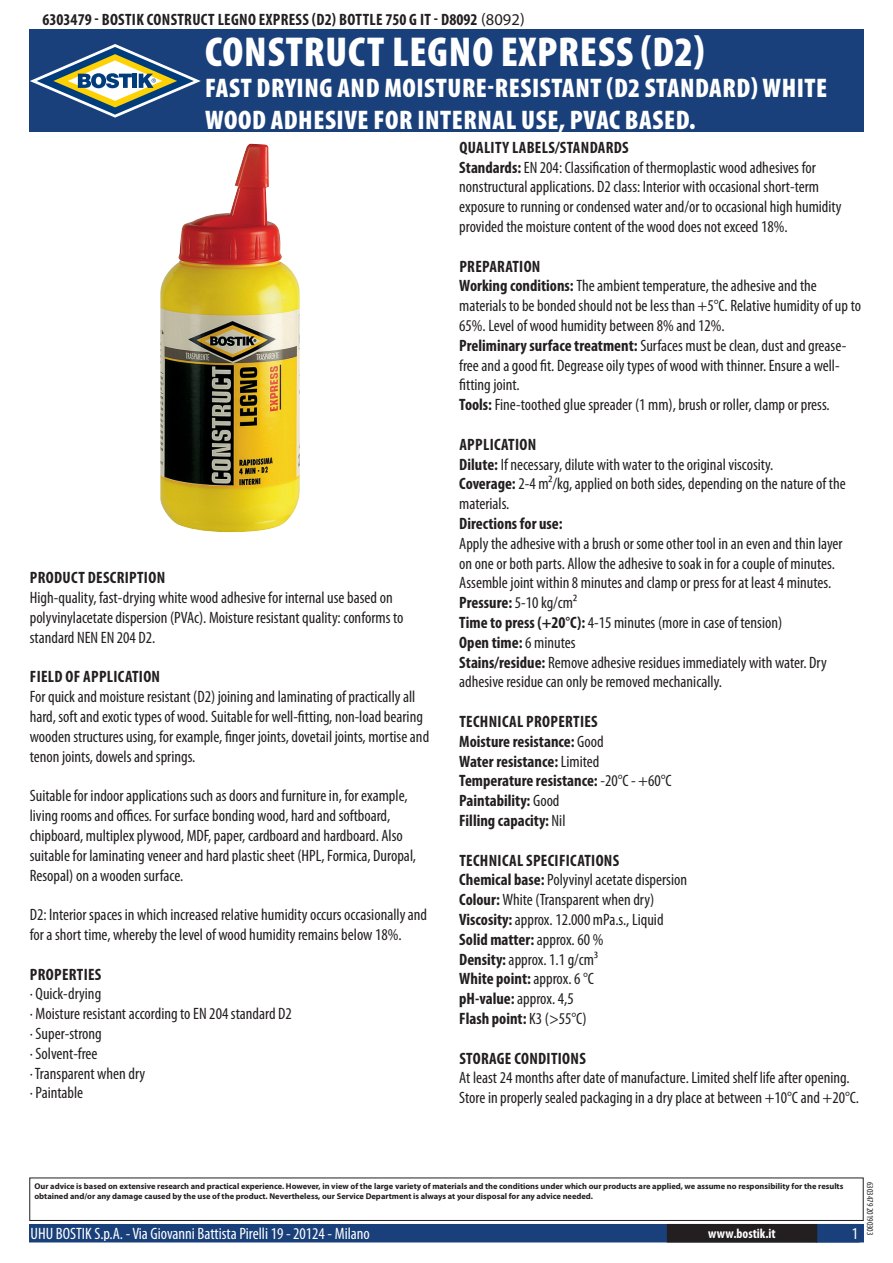
<style>
.page{position:relative;width:893px;height:1263px;background:#fff}
.page>*{position:absolute;margin:0;border:0;box-sizing:border-box;transform-origin:0 0}
.t1{font:900 condensed 42px "Myriad Pro";letter-spacing:.02em;color:#fff}
.t2{font:900 condensed 27px/32.4px "Myriad Pro";letter-spacing:.02em;color:#fff}
.t3{font:condensed 16.5px/19.8px "Myriad Pro";color:#231f20}
.t4{font:700 condensed 16.5px/19.8px "Myriad Pro";letter-spacing:.02em;color:#231f20}
.t5{font:condensed 16.5px "Myriad Pro";color:#fff}
.t6{font:700 condensed 13.5px "Myriad Pro";color:#fff}
.t7{font:condensed 9px "Myriad Pro";color:#231f20}
.t8{font:700 8.4px/10.1px "Myriad Pro";color:#231f20}
.s1{font-weight:400;font-stretch:normal}
.s2{font-weight:700}
.s3{font-weight:400}
</style>
<div class="page">
<div style="left:30px;top:1225px;width:833px;height:17px;background:#19407a"></div>
<div style="left:29px;top:1224px;width:835px;height:18px;border:2px solid #19407a"></div>
<div style="left:816px;top:1224px;width:44px;height:18px;border:2px solid #19407a"></div>
<div style="left:668px;top:1225px;width:148px;height:17px;background:#231f20"></div>
<div style="left:667px;top:1224px;width:150px;height:18px;border:2px solid #231f20"></div>
<div style="left:29px;top:1177px;width:835px;height:44px;border:1px solid #231f20"></div>
<div style="left:30px;top:30px;width:834px;height:102px;background:#19407a"></div>
<svg style="left:30px;top:44px;width:171px;height:74px"></svg>
<img style="left:160px;top:144px;width:140px;height:388px">
<p class="t4" style="left:43px;top:9px;width:484px">6303479 - Bostik Construct Legno Express (D2) Bottle 750 g IT - D8092 <span class="s1">(8092)</span></p>
<h1 class="t1" style="left:205px;top:25px;width:501px">CONSTRUCT LEGNO EXPRESS (D2)</h1>
<h2 class="t2" style="left:205px;top:71px;width:624px">FAST DRYING AND MOISTURE-RESISTANT (D2 STANDARD) WHITE<br>WOOD ADHESIVE FOR INTERNAL USE, PVAC BASED.</h2>
<p class="t4" style="left:30px;top:568px;width:137px">Product description</p>
<p class="t3" style="left:30px;top:588px;width:375px">High-quality, fast-drying white wood adhesive for internal use based on polyvinylacetate dispersion (PVAc). Moisture resistant quality: conforms to standard NEN EN 204 D2.</p>
<p class="t4" style="left:30px;top:667px;width:132px">Field of application</p>
<p class="t3" style="left:30px;top:687px;width:401px">For quick and moisture resistant (D2) joining and laminating of practically all hard, soft and exotic types of wood. Suitable for well-fitting, non-load bearing wooden structures using, for example, finger joints, dovetail joints, mortise and tenon joints, dowels and springs.</p>
<p class="t3" style="left:30px;top:786px;width:388px">Suitable for indoor applications such as doors and furniture in, for example, living rooms and offices. For surface bonding wood, hard and softboard, chipboard, multiplex plywood, MDF, paper, cardboard and hardboard. Also suitable for laminating veneer and hard plastic sheet (HPL, Formica, Duropal, Resopal) on a wooden surface.</p>
<p class="t3" style="left:30px;top:904px;width:399px">D2: Interior spaces in which increased relative humidity occurs occasionally and for a short time, whereby the level of wood humidity remains below 18%.</p>
<p class="t4" style="left:30px;top:964px;width:73px">Properties</p>
<p class="t3" style="left:30px;top:984px;width:264px">· Quick-drying<br>· Moisture resistant according to EN 204 standard D2 · Super-strong<br>· Solvent-free<br>· Transparent when dry<br>· Paintable</p>
<p class="t3" style="left:459px;top:137px;width:384px"><span class="s2">Quality labels/Standards<br>Standards:</span> EN 204: Classification of thermoplastic wood adhesives for nonstructural applications. D2 class: Interior with occasional short-term exposure to running or condensed water and/or to occasional high humidity provided the moisture content of the wood does not exceed 18%.</p>
<p class="t3" style="left:459px;top:256px;width:403px"><span class="s2">Preparation<br>Working conditions:</span> The ambient temperature, the adhesive and the materials to be bonded should not be less than +5°C. Relative humidity of up to 65%. Level of wood humidity between 8% and 12%.<br><span class="s2">Preliminary surface treatment:</span> Surfaces must be clean, dust and grease&shy;free and a good fit. Degrease oily types of wood with thinner. Ensure a well&shy;fitting joint.<br><span class="s2">Tools:</span> Fine-toothed glue spreader (1 mm), brush or roller, clamp or press.</p>
<p class="t3" style="left:459px;top:434px;width:388px"><span class="s2">Application<br>Dilute:</span> If necessary, dilute with water to the original viscosity.<br><span class="s2">Coverage:</span> 2-4 m²/kg, applied on both sides, depending on the nature of the materials.</p>
<p class="t4" style="left:459px;top:513px;width:105px">Directions for use:</p>
<p class="t3" style="left:459px;top:533px;width:385px">Apply the adhesive with a brush or some other tool in an even and thin layer on one or both parts. Allow the adhesive to soak in for a couple of minutes.<br>Assemble joint within 8 minutes and clamp or press for at least 4 minutes.<br><span class="s2">Pressure:</span> 5-10 kg/cm²<br><span class="s2">Time to press (+20°C):</span> 4-15 minutes (more in case of tension)<br><span class="s2">Open time:</span> 6 minutes<br><span class="s2">Stains/residue:</span> Remove adhesive residues immediately with water. Dry adhesive residue can only be removed mechanically.</p>
<p class="t4" style="left:459px;top:711px;width:214px">Technical properties<br>Moisture resistance: <span class="s3">Good<br></span>Water resistance: <span class="s3">Limited<br></span>Temperature resistance: <span class="s3">-20°C - +60°C<br></span>Paintability: <span class="s3">Good<br></span>Filling capacity: <span class="s3">Nil</span></p>
<p class="t3" style="left:459px;top:850px;width:229px"><span class="s2">Technical specifications<br>Chemical base:</span> Polyvinyl acetate dispersion<br><span class="s2">Colour:</span> White (Transparent when dry)<br><span class="s2">Viscosity:</span> approx. 12.000 mPa.s., Liquid<br><span class="s2">Solid matter:</span> approx. 60 %<br><span class="s2">Density:</span> approx. 1.1 g/cm³<br><span class="s2">White point:</span> approx. 6 °C<br><span class="s2">pH-value:</span> approx. 4,5<br><span class="s2">Flash point:</span> K3 (&gt;55°C)</p>
<p class="t4" style="left:459px;top:1048px;width:128px">Storage conditions</p>
<p class="t3" style="left:459px;top:1068px;width:401px">At least 24 months after date of manufacture. Limited shelf life after opening.<br>Store in properly sealed packaging in a dry place at between +10°C and +20°C.</p>
<p class="t8" style="left:34px;top:1181px;width:810px">Our advice is based on extensive research and practical experience. However, in view of the large variety of materials and the conditions under which our products are applied, we assume no responsibility for the results obtained and/or any damage caused by the use of the product. Nevertheless, our Service Department is always at your disposal for any advice needed.</p>
<p class="t5" style="left:31px;top:1224px;width:341px">UHU BOSTIK S.p.A. - Via Giovanni Battista Pirelli 19 - 20124 - Milano</p>
<p class="t6" style="left:708px;top:1225px;width:69px">www.bostik.it</p>
<p class="t5" style="left:852px;top:1224px;width:8px">1</p>
<p class="t7" style="left:875px;top:1182px;width:55px;rotate:90deg">6303479 20190303</p>
</div>
